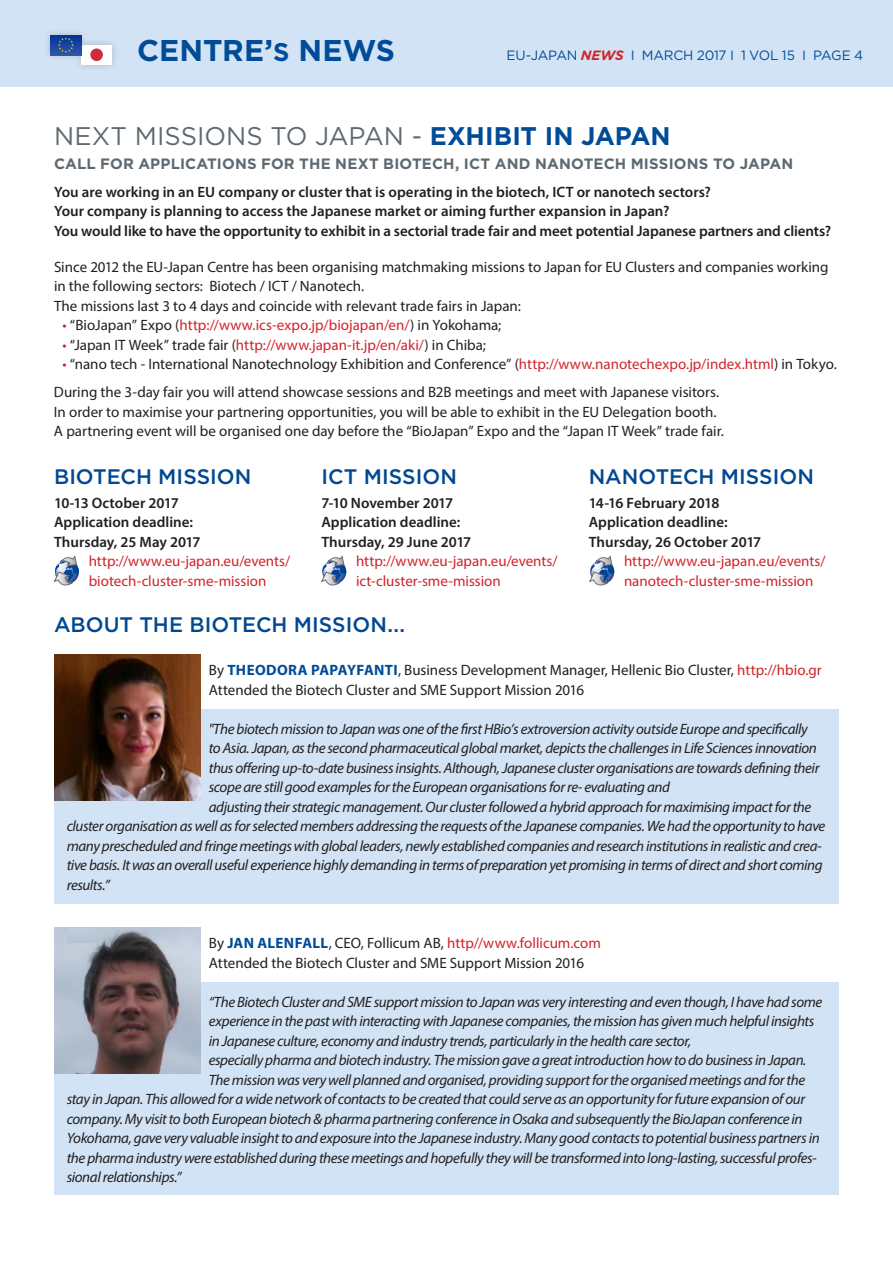
<style>
.page{position:relative;width:893px;height:1263px;background:#fff}
.page>*{position:absolute;margin:0;border:0;box-sizing:border-box;transform-origin:0 0}
.t1{font:700 30px "Gotham";color:#014c98}
.t2{font:25.5px "Gotham";color:#5e696f}
.t3{font:500 21px "Gotham";color:#014892}
.t4{font:italic 15px "Myriad Pro";letter-spacing:-.025em;color:#231f20}
.t5{font:15px/19.5px "Myriad Pro";color:#231f20}
.t6{font:600 15px/28px "Myriad Pro";color:#231f20}
.t7{font:15px "Myriad Pro";color:#d1232a}
.t8{font:13.5px "Gotham";letter-spacing:-.015em;color:#014c98}
.s1{font-size:25.5px}
.s2{font-weight:700;font-style:italic;color:#d1232a}
.s3{font-weight:700;color:#014c98}
.s4{font-family:"Gotham";font-weight:700;color:#5e696f}
.s5{color:#231f20}
.s6{color:#d1232a}
</style>
<div class="page">
<div style="left:0;top:0;width:893px;height:86px;background:#d1e3f4"></div>
<div style="left:43px;top:27px;width:77px;height:45px;background:#231f20;opacity:.21"></div>
<div style="left:81px;top:45px;width:31px;height:20px;background:#fff"></div>
<div style="left:90px;top:49px;width:13px;height:12px;background:#d3293e;border-radius:50%"></div>
<div style="left:51px;top:35px;width:30px;height:20px;background:linear-gradient(to bottom,#039,#2954a9)"></div>
<svg style="left:58px;top:37px;width:16px;height:16px"></svg>
<div style="left:54px;top:982px;width:785px;height:213px;background:#d1e3f4"></div>
<div style="left:54px;top:709px;width:785px;height:195px;background:#d1e3f4"></div>
<svg style="left:54px;top:555px;width:25px;height:31px"></svg>
<svg style="left:322px;top:555px;width:24px;height:31px"></svg>
<svg style="left:590px;top:555px;width:24px;height:31px"></svg>
<img style="left:54px;top:654px;width:146px;height:146px">
<img style="left:54px;top:927px;width:146px;height:146px">
<h1 class="t1" style="left:137px;top:30px;width:259px">CENTRE’<span class="s1">S</span> NEWS</h1>
<p class="t8" style="left:507px;top:46px;width:358px">EU-JAPAN <span class="s2">NEWS</span> I MARCH 2017 I 1 VOL 15 I PAGE 4</p>
<p class="t2" style="left:54px;top:119px;width:618px">NEXT MISSIONS TO JAPAN - <span class="s3">EXHIBIT IN JAPAN</span></p>
<p class="t6" style="left:54px;top:149px;width:741px"><span class="s4">CALL FOR APPLICATIONS FOR THE NEXT BIOTECH, ICT AND NANOTECH MISSIONS TO JAPAN<br></span>You are working in an EU company or cluster that is operating in the biotech, ICT or nanotech sectors?</p>
<p class="t6" style="left:54px;top:201px;width:779px;line-height:19.5px">Your company is planning to access the Japanese market or aiming further expansion in Japan?<br>You would like to have the opportunity to exhibit in a sectorial trade fair and meet potential Japanese partners and clients?</p>
<p class="t5" style="left:54px;top:257px;width:776px">Since 2012 the EU-Japan Centre has been organising matchmaking missions to Japan for EU Clusters and companies working in the following sectors: Biotech / ICT / Nanotech.<br>The missions last 3 to 4 days and coincide with relevant trade fairs in Japan:</p>
<p class="t7" style="left:63px;top:316px;width:440px">• <span class="s5">“BioJapan” Expo (</span>http://www.ics-expo.jp/biojapan/en/<span class="s5">) in Yokohama;</span></p>
<p class="t5" style="left:62px;top:335px;width:425px"><span class="s6">•</span> “Japan IT Week” trade fair (<span class="s6">http://www.japan-it.jp/en/aki/</span>) in Chiba;</p>
<p class="t5" style="left:54px;top:350px;width:784px;line-height:28px;text-indent:9px"><span class="s6">•</span> “nano tech - International Nanotechnology Exhibition and Conference” (<span class="s6">http://www.nanotechexpo.jp/index.html</span>) in Tokyo.<br>During the 3-day fair you will attend showcase sessions and B2B meetings and meet with Japanese visitors.</p>
<p class="t5" style="left:54px;top:402px;width:671px">In order to maximise your partnering opportunities, you will be able to exhibit in the EU Delegation booth.<br>A partnering event will be organised one day before the “BioJapan” Expo and the “Japan IT Week” trade fair.</p>
<p class="t3" style="left:54px;top:463px;width:199px">BIOTECH MISSION</p>
<p class="t6" style="left:54px;top:488px;width:126px">10-13 October 2017</p>
<p class="t6" style="left:54px;top:508px;width:141px">Application deadline:</p>
<p class="t6" style="left:54px;top:527px;width:148px">Thursday, 25 May 2017</p>
<p class="t7" style="left:89px;top:552px;width:203px">http://www.eu-japan.eu/events/</p>
<p class="t7" style="left:89px;top:571px;width:179px">biotech-cluster-sme-mission</p>
<p class="t3" style="left:321px;top:463px;width:137px">ICT MISSION</p>
<p class="t6" style="left:321px;top:488px;width:133px">7-10 November 2017</p>
<p class="t6" style="left:321px;top:508px;width:141px">Application deadline:</p>
<p class="t6" style="left:321px;top:527px;width:152px">Thursday, 29 June 2017</p>
<p class="t7" style="left:356px;top:552px;width:203px">http://www.eu-japan.eu/events/</p>
<p class="t7" style="left:356px;top:571px;width:146px">ict-cluster-sme-mission</p>
<p class="t3" style="left:589px;top:463px;width:227px">NANOTECH MISSION</p>
<p class="t6" style="left:589px;top:488px;width:132px">14-16 February 2018</p>
<p class="t6" style="left:589px;top:508px;width:141px">Application deadline:</p>
<p class="t6" style="left:589px;top:527px;width:174px">Thursday, 26 October 2017</p>
<p class="t7" style="left:624px;top:552px;width:203px">http://www.eu-japan.eu/events/</p>
<p class="t7" style="left:624px;top:571px;width:191px">nanotech-cluster-sme-mission</p>
<p class="t3" style="left:54px;top:611px;width:353px">ABOUT THE BIOTECH MISSION...</p>
<p class="t5" style="left:209px;top:660px;width:614px">By <span class="s3">THEODORA PAPAYFANTI</span>, Business Development Manager, Hellenic Bio Cluster, <span class="s6">http://hbio.gr<br></span>Attended the Biotech Cluster and SME Support Mission 2016</p>
<p class="t4" style="left:209px;top:719px;width:601px">"The biotech mission to Japan was one of the first HBio’s extroversion activity outside Europe and specifically</p>
<p class="t4" style="left:209px;top:739px;width:610px">to Asia. Japan, as the second pharmaceutical global market, depicts the challenges in Life Sciences innovation</p>
<p class="t4" style="left:209px;top:758px;width:612px">thus offering up-to-date business insights. Although, Japanese cluster organisations are towards defining their</p>
<p class="t4" style="left:209px;top:778px;width:463px">scope are still good examples for the European organisations for re- evaluating and</p>
<p class="t4" style="left:209px;top:797px;width:604px">adjusting their strategic management. Our cluster followed a hybrid approach for maximising impact for the</p>
<p class="t4" style="left:67px;top:817px;width:760px">cluster organisation as well as for selected members addressing the requests of the Japanese companies. We had the opportunity to have</p>
<p class="t4" style="left:67px;top:836px;width:757px">many prescheduled and fringe meetings with global leaders, newly established companies and research institutions in realistic and crea-</p>
<p class="t4" style="left:67px;top:856px;width:757px">tive basis. It was an overall useful experience highly demanding in terms of preparation yet promising in terms of direct and short coming</p>
<p class="t4" style="left:67px;top:875px;width:45px">results.”</p>
<p class="t5" style="left:209px;top:933px;width:394px">By <span class="s3">JAN ALENFALL</span>, CEO, Follicum AB, <span class="s6">http//www.follicum.com<br></span>Attended the Biotech Cluster and SME Support Mission 2016</p>
<p class="t4" style="left:209px;top:992px;width:615px">“The Biotech Cluster and SME support mission to Japan was very interesting and even though, I have had some</p>
<p class="t4" style="left:209px;top:1012px;width:607px">experience in the past with interacting with Japanese companies, the mission has given much helpful insights</p>
<p class="t4" style="left:209px;top:1031px;width:484px">in Japanese culture, economy and industry trends, particularly in the health care sector,</p>
<p class="t4" style="left:209px;top:1051px;width:599px">especially pharma and biotech industry. The mission gave a great introduction how to do business in Japan.</p>
<p class="t4" style="left:209px;top:1070px;width:598px">The mission was very well planned and organised, providing support for the organised meetings and for the</p>
<p class="t4" style="left:67px;top:1090px;width:740px">stay in Japan. This allowed for a wide network of contacts to be created that could serve as an opportunity for future expansion of our</p>
<p class="t4" style="left:67px;top:1109px;width:737px">company. My visit to both European biotech &amp; pharma partnering conference in Osaka and subsequently the BioJapan conference in</p>
<p class="t4" style="left:67px;top:1129px;width:754px">Yokohama, gave very valuable insight to and exposure into the Japanese industry. Many good contacts to potential business partners in</p>
<p class="t4" style="left:67px;top:1148px;width:751px">the pharma industry were established during these meetings and hopefully they will be transformed into long-lasting, successful profes-</p>
<p class="t4" style="left:67px;top:1168px;width:116px">sional relationships.”</p>
</div>
